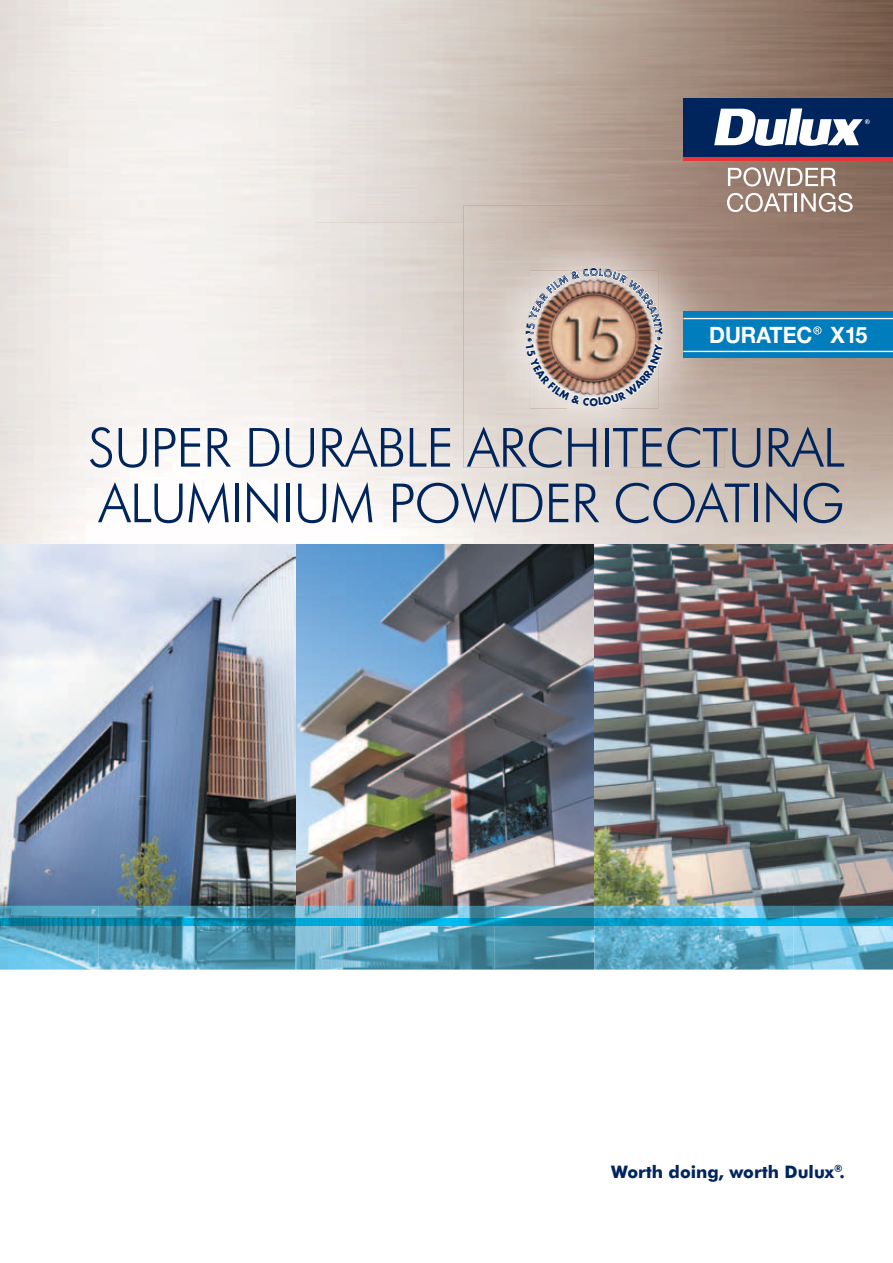
<style>
.page{position:relative;width:893px;height:1263px;background:#fff}
.page>*{position:absolute;margin:0;border:0;box-sizing:border-box;transform-origin:0 0}
.t1{font:300 54px "Futura BT";letter-spacing:-.02em;color:#00255d}
.t2{font:700 22.65px "Helvetica Neue";color:#fff;scale:.95 1}
.t3{font:700 17.25px "Futura BT";color:#00255d}
</style>
<div class="page">
<img style="left:630px;top:0;width:263px;height:222px">
<img style="left:725px;top:222px;width:168px;height:223px">
<img style="left:0;top:544px;width:893px;height:425px">
<img style="left:0;top:918px;width:893px;height:7px">
<div style="left:683px;top:98px;width:210px;height:59px;background:#00255d"></div>
<hr style="left:683px;top:157px;width:210px;height:4px;background:#e93538">
<svg style="left:714px;top:108px;width:156px;height:38px"></svg>
<svg style="left:728px;top:167px;width:108px;height:19px"></svg>
<svg style="left:727px;top:193px;width:126px;height:19px"></svg>
<img style="left:463px;top:277px;width:105px;height:191px">
<img style="left:621px;top:277px;width:104px;height:191px">
<div style="left:684px;top:312px;width:209px;height:46px;background:#007dbc"></div>
<hr style="left:684px;top:318px;width:209px;height:1px;background:#fff">
<hr style="left:684px;top:351px;width:209px;height:1px;background:#fff">
<svg style="left:813px;top:326px;width:8px;height:9px"></svg>
<img style="left:524px;top:267px;width:140px;height:140px">
<p class="t2" style="left:709px;top:322px;width:168px">DURATEC X15</p>
<p class="t1" style="left:88px;top:425px;width:758px">SUPER DURABLE ARCHITECTURAL</p>
<p class="t1" style="left:98px;top:481px;width:748px">ALUMINIUM POWDER COATING</p>
<p class="t3" style="left:611px;top:1165px;width:235px">Worth doing, worth Dulux<sup>®</sup>.</p>
</div>
